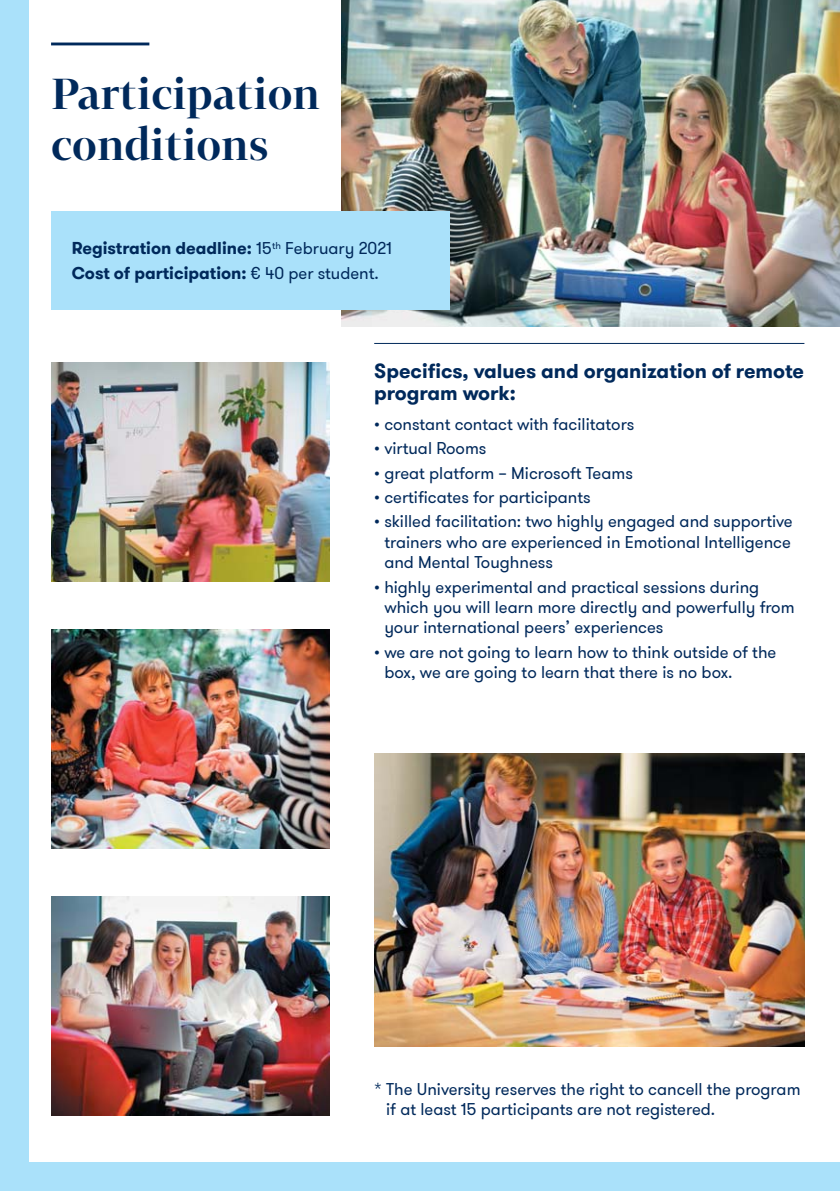
<style>
.page{position:relative;width:840px;height:1191px;background:#fff}
.page>*{position:absolute;margin:0;border:0;box-sizing:border-box;transform-origin:0 0}
.t1{font:600 42.6px/51px "Tabac G1";color:#00295b}
.t2{font:700 20px/22px "GT Walsheim Pro";color:#00295b}
.t3{font:17px/20.4px "GT Walsheim Pro";color:#00295b}
.t4{font:700 17px/24.4px "GT Walsheim Pro";color:#00295b}
.s1{font-weight:400}
</style>
<div class="page">
<img style="left:341px;top:0;width:498px;height:326px">
<div style="left:0;top:0;width:28px;height:1191px;background:#aae1fa"></div>
<div style="left:0;top:1162px;width:839px;height:29px;background:#aae1fa"></div>
<hr style="left:51px;top:43px;width:98px;height:2px;background:#00295b">
<div style="left:51px;top:211px;width:398px;height:99px;background:#aae1fa"></div>
<hr style="left:374px;top:343px;width:430px;height:1px;background:#00295b">
<img style="left:51px;top:896px;width:278px;height:219px">
<img style="left:51px;top:629px;width:278px;height:219px">
<img style="left:51px;top:363px;width:278px;height:219px">
<img style="left:374px;top:753px;width:430px;height:294px">
<h1 class="t1" style="left:51px;top:71px;width:270px">Participation conditions</h1>
<p class="t4" style="left:72px;top:236px;width:321px">Registration deadline: <span class="s1">15</span><sup>th</sup> <span class="s1">February 2021<br></span>Cost of participation: <span class="s1">€ 40 per student.</span></p>
<p class="t2" style="left:374px;top:360px;width:431px">Specifics, values and organization of remote program work:</p>
<p class="t3" style="left:374px;top:414px;width:261px">• constant contact with facilitators</p>
<p class="t3" style="left:374px;top:438px;width:114px">• virtual Rooms</p>
<p class="t3" style="left:374px;top:462px;width:260px">• great platform – Microsoft Teams</p>
<p class="t3" style="left:374px;top:487px;width:218px">• certificates for participants</p>
<p class="t3" style="left:384px;top:511px;width:410px;text-align:justify;text-indent:-10px">• skilled facilitation: two highly engaged and supportive trainers who are experienced in Emotional Intelligence and Mental Toughness</p>
<p class="t3" style="left:384px;top:576px;width:411px;text-indent:-10px">• highly experimental and practical sessions during which you will learn more directly and powerfully from your international peers’ experiences</p>
<p class="t3" style="left:384px;top:641px;width:393px;text-indent:-10px">• we are not going to learn how to think outside of the box, we are going to learn that there is no box.</p>
<p class="t3" style="left:386px;top:1078px;width:415px;text-indent:-12px">* The University reserves the right to cancell the program if at least 15 participants are not registered.</p>
</div>
